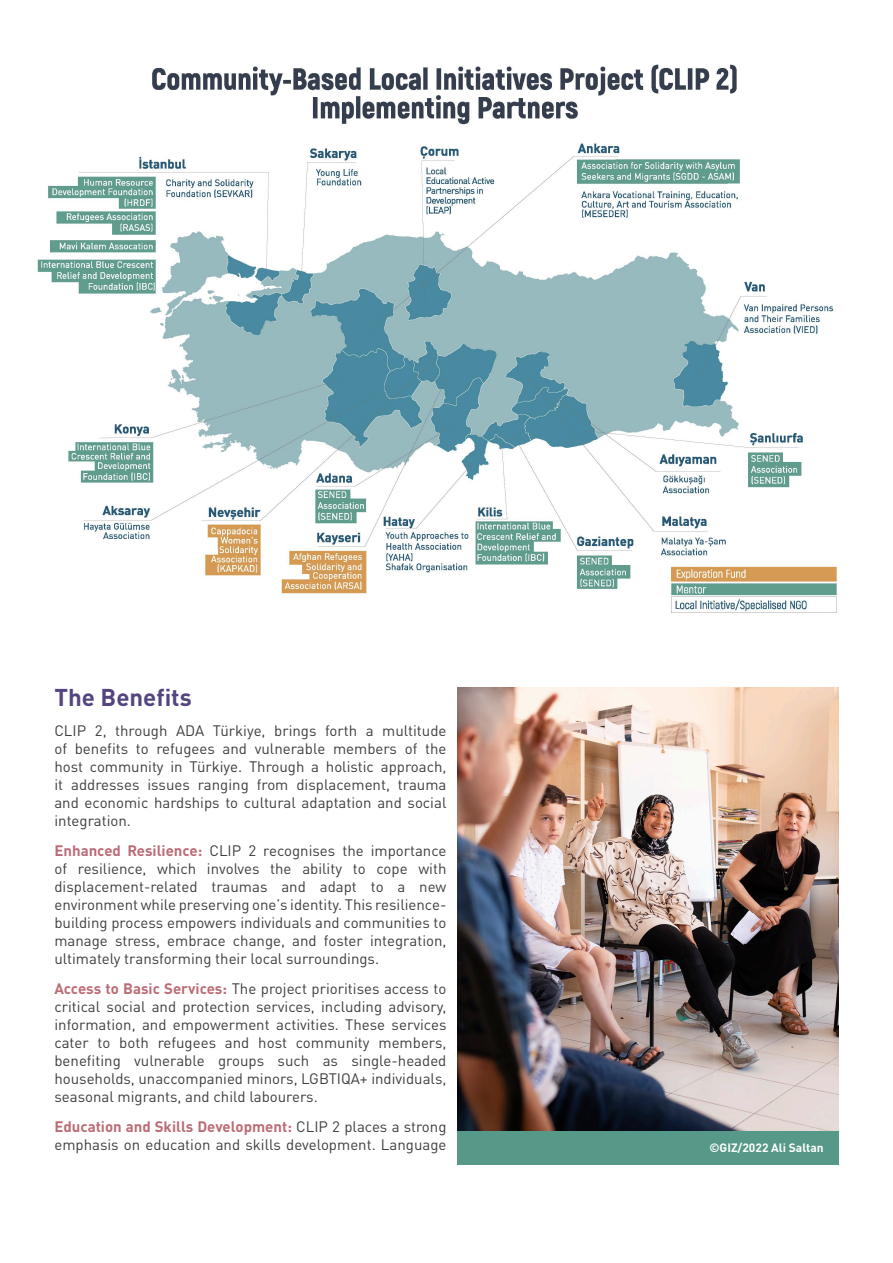
<style>
.page{position:relative;width:893px;height:1263px;background:#fff}
.page>*{position:absolute;margin:0;border:0;box-sizing:border-box;transform-origin:0 0}
.t1{font:700 24px "DIN Pro";color:#544580}
.t2{font:15px/18px "DIN Pro";color:#3e3e3f;text-align:justify}
.t3{font:700 12px "DIN Pro";color:#fff}
.s1{font-weight:700;color:#bb6b75}
</style>
<div class="page">
<img style="left:457px;top:687px;width:381px;height:444px">
<div style="left:457px;top:1131px;width:382px;height:33px;background:#569988"></div>
<img style="left:37px;top:64px;width:801px;height:549px">
<p class="t1" style="left:54px;top:678px;width:139px">The Benefits</p>
<p class="t2" style="left:54px;top:720px;width:394px">CLIP 2, through ADA Türkiye, brings forth a multitude of benefits to refugees and vulnerable members of the host community in Türkiye. Through a holistic approach, it addresses issues ranging from displacement, trauma and economic hardships to cultural adaptation and social integration.</p>
<p class="t2" style="left:54px;top:840px;width:394px"><span class="s1">Enhanced Resilience:</span> CLIP 2 recognises the importance of resilience, which involves the ability to cope with displacement-related traumas and adapt to a new environment while preserving one’s identity. This resilience&shy;building process empowers individuals and communities to manage stress, embrace change, and foster integration, ultimately transforming their local surroundings.</p>
<p class="t2" style="left:54px;top:978px;width:394px"><span class="s1">Access to Basic Services:</span> The project prioritises access to critical social and protection services, including advisory, information, and empowerment activities. These services cater to both refugees and host community members, benefiting vulnerable groups such as single-headed households, unaccompanied minors, LGBTIQA+ individuals, seasonal migrants, and child labourers.</p>
<p class="t2" style="left:54px;top:1116px;width:394px"><span class="s1">Education and Skills Development:</span> CLIP 2 places a strong emphasis on education and skills development. Language</p>
<p class="t3" style="left:709px;top:1139px;width:116px">©GIZ/2022 Ali Saltan</p>
</div>
